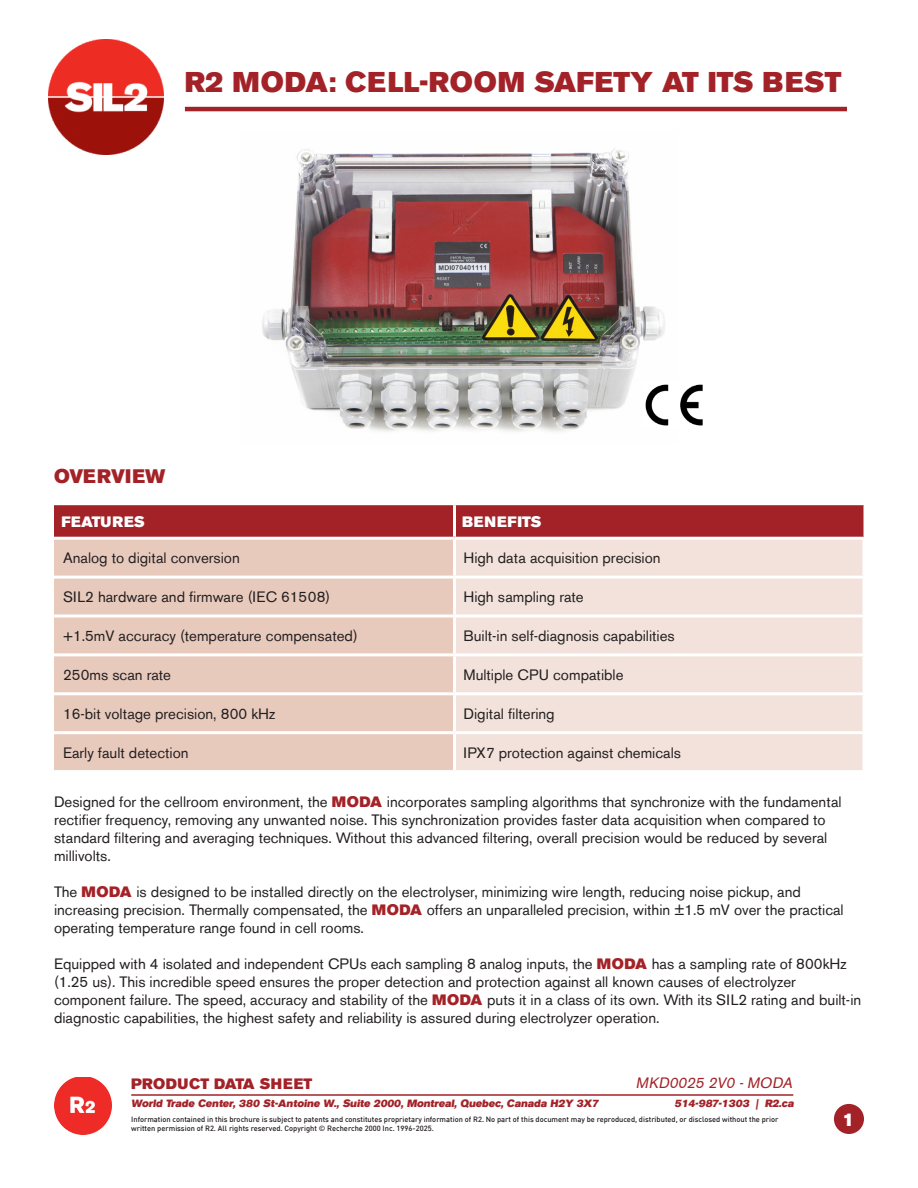
<style>
.page{position:relative;width:918px;height:1188px;background:#fff}
.page>*{position:absolute;margin:0;border:0;box-sizing:border-box;transform-origin:0 0}
.t1{font:28.5px "Akzidenz Grotesk BE Super";letter-spacing:.02em;color:#a32228}
.t2{font:19.5px "Akzidenz Grotesk BE Super";color:#a32228}
.t3{font:18px "Akzidenz Grotesk BE Super";color:#fff}
.t4{font:15px/18px "Akzidenz Grotesk BE";color:#231f20}
.t5{font:15px "Akzidenz Grotesk BE Super";letter-spacing:.03em;color:#a32228}
.t6{font:italic 15px "Akzidenz Grotesk BE";color:#a32228}
.t7{font:15px "Akzidenz Grotesk BE Super";letter-spacing:.02em;color:#fff}
.t8{font:15px "Akzidenz Grotesk BE Super";letter-spacing:.065em;color:#fff}
.t9{font:10.5px "Akzidenz Grotesk BE Super";color:#a32228}
.t10{font:500 7.5px/9px "DIN";color:#1f1a1e}
.s1{font-family:"Akzidenz Grotesk BE Super";color:#a42227}
</style>
<div class="page">
<img style="left:49px;top:40px;width:115px;height:114px">
<img style="left:262px;top:149px;width:403px;height:283px">
<img style="left:644px;top:381px;width:59px;height:46px">
<hr style="left:185px;top:107px;width:662px;height:4px;background:#a32228">
<div style="left:54px;top:505px;width:810px;height:32px;background:#a32228"></div>
<div style="left:54px;top:540px;width:399px;height:230px;background:#e8cabd"></div>
<div style="left:456px;top:540px;width:406px;height:230px;background:#f2e2db"></div>
<hr style="left:54px;top:576px;width:400px;height:3px;background:#fff">
<hr style="left:454px;top:576px;width:412px;height:3px;background:#fff">
<hr style="left:54px;top:615px;width:400px;height:3px;background:#fff">
<hr style="left:454px;top:615px;width:412px;height:3px;background:#fff">
<hr style="left:54px;top:653px;width:400px;height:3px;background:#fff">
<hr style="left:454px;top:653px;width:412px;height:3px;background:#fff">
<hr style="left:54px;top:692px;width:400px;height:3px;background:#fff">
<hr style="left:454px;top:692px;width:412px;height:3px;background:#fff">
<hr style="left:54px;top:731px;width:400px;height:3px;background:#fff">
<hr style="left:454px;top:731px;width:412px;height:3px;background:#fff">
<hr style="left:453px;top:505px;width:3px;height:32px;background:#fff">
<svg style="left:862px;top:540px;width:1px;height:36px"></svg>
<svg style="left:862px;top:579px;width:1px;height:36px"></svg>
<svg style="left:862px;top:618px;width:1px;height:35px"></svg>
<svg style="left:862px;top:656px;width:1px;height:36px"></svg>
<svg style="left:862px;top:695px;width:1px;height:36px"></svg>
<svg style="left:862px;top:734px;width:1px;height:36px"></svg>
<div style="left:834px;top:1104px;width:30px;height:30px;background:#a32228;border-radius:50%"></div>
<img style="left:54px;top:1077px;width:58px;height:58px">
<hr style="left:131px;top:1094px;width:662px;height:2px;background:#a32228">
<p class="t1" style="left:185px;top:65px;width:658px">R2 MODA: CELL-ROOM SAFETY AT ITS BEST</p>
<p class="t2" style="left:54px;top:465px;width:113px">OVERVIEW</p>
<p class="t7" style="left:62px;top:513px;width:85px">FEATURES</p>
<p class="t8" style="left:462px;top:513px;width:81px">BENEFITS</p>
<p class="t4" style="left:63px;top:549px;width:178px">Analog to digital conversion</p>
<p class="t4" style="left:464px;top:549px;width:199px">High data acquisition precision</p>
<p class="t4" style="left:63px;top:588px;width:269px">SIL2 hardware and firmware (IEC 61508)</p>
<p class="t4" style="left:464px;top:588px;width:122px">High sampling rate</p>
<p class="t4" style="left:63px;top:627px;width:296px">+1.5mV accuracy (temperature compensated)</p>
<p class="t4" style="left:464px;top:627px;width:213px">Built-in self-diagnosis capabilities</p>
<p class="t4" style="left:63px;top:666px;width:110px">250ms scan rate</p>
<p class="t4" style="left:464px;top:666px;width:161px">Multiple CPU compatible</p>
<p class="t4" style="left:63px;top:705px;width:214px">16-bit voltage precision, 800 kHz</p>
<p class="t4" style="left:464px;top:705px;width:93px">Digital filtering</p>
<p class="t4" style="left:63px;top:744px;width:127px">Early fault detection</p>
<p class="t4" style="left:464px;top:744px;width:219px">IPX7 protection against chemicals</p>
<p class="t4" style="left:54px;top:793px;width:789px">Designed for the cellroom environment, the <span class="s1">MODA</span> incorporates sampling algorithms that synchronize with the fundamental rectifier frequency, removing any unwanted noise. This synchronization provides faster data acquisition when compared to standard filtering and averaging techniques. Without this advanced filtering, overall precision would be reduced by several millivolts.</p>
<p class="t4" style="left:54px;top:883px;width:791px">The <span class="s1">MODA</span> is designed to be installed directly on the electrolyser, minimizing wire length, reducing noise pickup, and increasing precision. Thermally compensated, the <span class="s1">MODA</span> offers an unparalleled precision, within ±1.5 mV over the practical operating temperature range found in cell rooms.</p>
<p class="t4" style="left:54px;top:955px;width:809px">Equipped with 4 isolated and independent CPUs each sampling 8 analog inputs, the <span class="s1">MODA</span> has a sampling rate of 800kHz (1.25 us). This incredible speed ensures the proper detection and protection against all known causes of electrolyzer component failure. The speed, accuracy and stability of the <span class="s1">MODA</span> puts it in a class of its own. With its SIL2 rating and built-in diagnostic capabilities, the highest safety and reliability is assured during electrolyzer operation.</p>
<p class="t6" style="left:636px;top:1074px;width:161px">MKD0025 2V0 - MODA</p>
<p class="t5" style="left:131px;top:1075px;width:182px">PRODUCT DATA SHEET</p>
<p class="t9" style="left:131px;top:1098px;width:471px">World Trade Center, 380 St-Antoine W., Suite 2000, Montreal, Quebec, Canada H2Y 3X7</p>
<p class="t9" style="left:674px;top:1098px;width:123px">514-987-1303 | R2.ca</p>
<p class="t10" style="left:131px;top:1115px;width:649px">Information contained in this brochure is subject to patents and constitutes proprietary information of R2. No part of this document may be reproduced, distributed, or disclosed without the prior written permission of R2. All rights reserved. Copyright © Recherche 2000 Inc. 1996-2025.</p>
<p class="t3" style="left:842px;top:1109px;width:13px">1</p>
</div>
